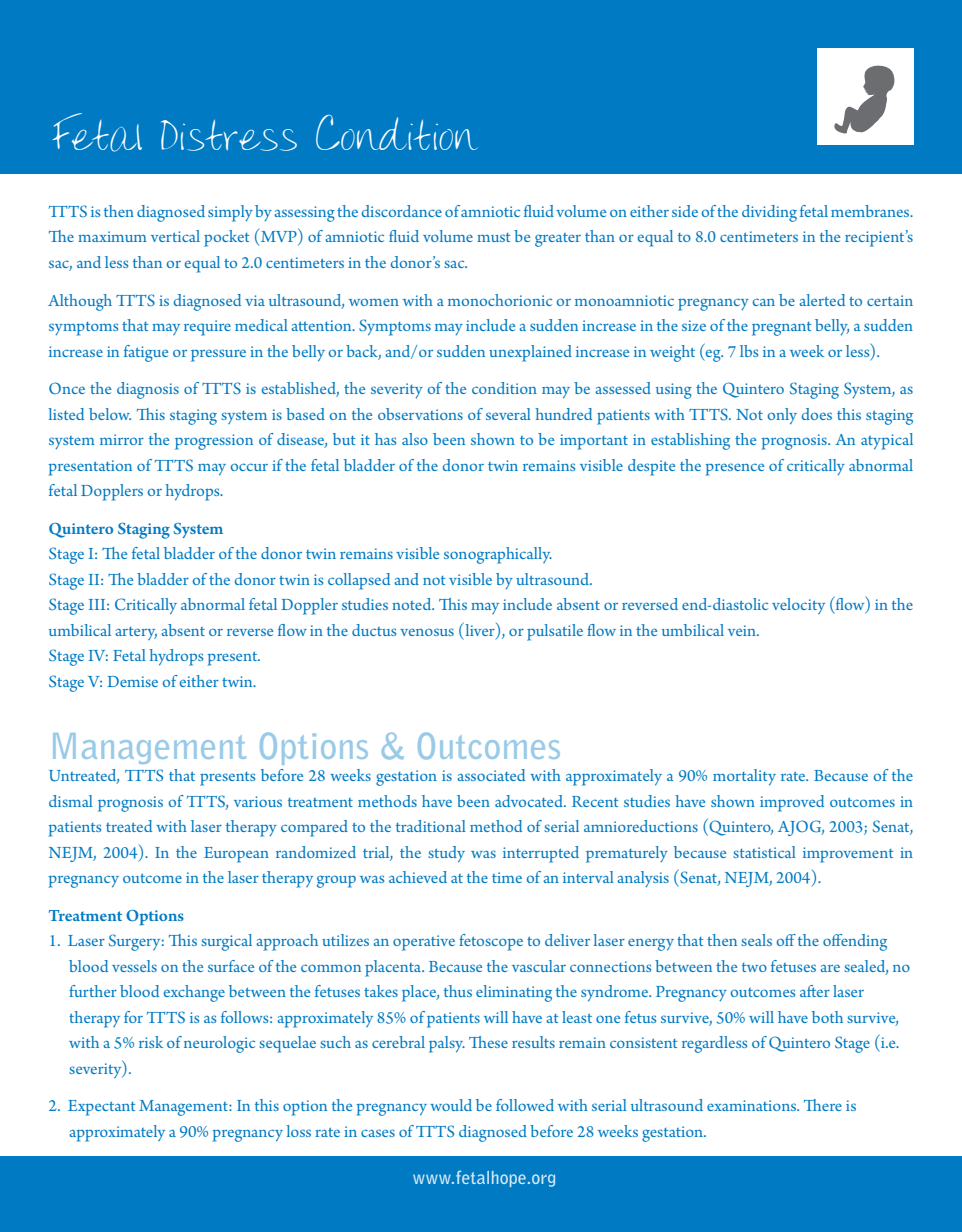
<style>
.page{position:relative;width:962px;height:1232px;background:#fff}
.page>*{position:absolute;margin:0;border:0;box-sizing:border-box;transform-origin:0 0}
.t1{font:48px "Donnys Hand";color:#fff}
.t2{font:700 36px "Bell Gothic Std";color:#99cae7}
.t3{font:18px/25.5px "Arno Pro";color:#007ac3;text-align:justify}
.t4{font:600 18px "Arno Pro";letter-spacing:-.005em;color:#007ac3}
.t5{font:700 18px "Bell Gothic Std";color:#dbecf7}
</style>
<div class="page">
<div style="left:0;top:0;width:961px;height:173px;background:#007ac3"></div>
<div style="left:817px;top:49px;width:96px;height:96px;background:#fff"></div>
<svg style="left:834px;top:65px;width:60px;height:68px"></svg>
<div style="left:0;top:1156px;width:961px;height:75px;background:#007ac3"></div>
<p class="t1" style="left:49px;top:104px;width:429px">Fetal Distress Condition</p>
<p class="t3" style="left:49px;top:200px;width:866px">TTTS is then diagnosed simply by assessing the discordance of amniotic fluid volume on either side of the dividing fetal membranes.<br>The maximum vertical pocket (MVP) of amniotic fluid volume must be greater than or equal to 8.0 centimeters in the recipient’s sac, and less than or equal to 2.0 centimeters in the donor’s sac.</p>
<p class="t3" style="left:49px;top:288px;width:866px">Although TTTS is diagnosed via ultrasound, women with a monochorionic or monoamniotic pregnancy can be alerted to certain symptoms that may require medical attention. Symptoms may include a sudden increase in the size of the pregnant belly, a sudden increase in fatigue or pressure in the belly or back, and/or sudden unexplained increase in weight (eg. 7 lbs in a week or less).</p>
<p class="t3" style="left:49px;top:377px;width:866px">Once the diagnosis of TTTS is established, the severity of the condition may be assessed using the Quintero Staging System, as listed below. This staging system is based on the observations of several hundred patients with TTTS. Not only does this staging system mirror the progression of disease, but it has also been shown to be important in establishing the prognosis. An atypical presentation of TTTS may occur if the fetal bladder of the donor twin remains visible despite the presence of critically abnormal fetal Dopplers or hydrops.</p>
<p class="t4" style="left:49px;top:518px;width:176px">Quintero Staging System</p>
<p class="t3" style="left:49px;top:542px;width:505px">Stage I: The fetal bladder of the donor twin remains visible sonographically.</p>
<p class="t3" style="left:49px;top:567px;width:545px">Stage II: The bladder of the donor twin is collapsed and not visible by ultrasound.</p>
<p class="t3" style="left:49px;top:593px;width:866px">Stage III: Critically abnormal fetal Doppler studies noted. This may include absent or reversed end-diastolic velocity (flow) in the umbilical artery, absent or reverse flow in the ductus venosus (liver), or pulsatile flow in the umbilical vein.</p>
<p class="t3" style="left:49px;top:644px;width:214px">Stage IV: Fetal hydrops present.</p>
<p class="t3" style="left:49px;top:669px;width:209px">Stage V: Demise of either twin.</p>
<p class="t2" style="left:49px;top:723px;width:514px">Management Options &amp; Outcomes</p>
<p class="t3" style="left:49px;top:763px;width:866px">Untreated, TTTS that presents before 28 weeks gestation is associated with approximately a 90% mortality rate. Because of the dismal prognosis of TTTS, various treatment methods have been advocated. Recent studies have shown improved outcomes in patients treated with laser therapy compared to the traditional method of serial amnioreductions (Quintero, AJOG, 2003; Senat, NEJM, 2004). In the European randomized trial, the study was interrupted prematurely because statistical improvement in pregnancy outcome in the laser therapy group was achieved at the time of an interval analysis (Senat, NEJM, 2004).</p>
<p class="t4" style="left:49px;top:904px;width:137px">Treatment Options</p>
<p class="t3" style="left:49px;top:928px;width:839px">1. Laser Surgery: This surgical approach utilizes an operative fetoscope to deliver laser energy that then seals off the offending</p>
<p class="t3" style="left:69px;top:954px;width:842px">blood vessels on the surface of the common placenta. Because the vascular connections between the two fetuses are sealed, no</p>
<p class="t3" style="left:69px;top:979px;width:796px">further blood exchange between the fetuses takes place, thus eliminating the syndrome. Pregnancy outcomes after laser</p>
<p class="t3" style="left:69px;top:1005px;width:831px">therapy for TTTS is as follows: approximately 85% of patients will have at least one fetus survive, 50% will have both survive,</p>
<p class="t3" style="left:69px;top:1030px;width:831px">with a 5% risk of neurologic sequelae such as cerebral palsy. These results remain consistent regardless of Quintero Stage (i.e.</p>
<p class="t3" style="left:69px;top:1056px;width:64px">severity).</p>
<p class="t3" style="left:49px;top:1093px;width:809px">2. Expectant Management: In this option the pregnancy would be followed with serial ultrasound examinations. There is</p>
<p class="t3" style="left:69px;top:1119px;width:639px">approximately a 90% pregnancy loss rate in cases of TTTS diagnosed before 28 weeks gestation.</p>
<p class="t5" style="left:412px;top:1165px;width:145px">www.fetalhope.org</p>
</div>
